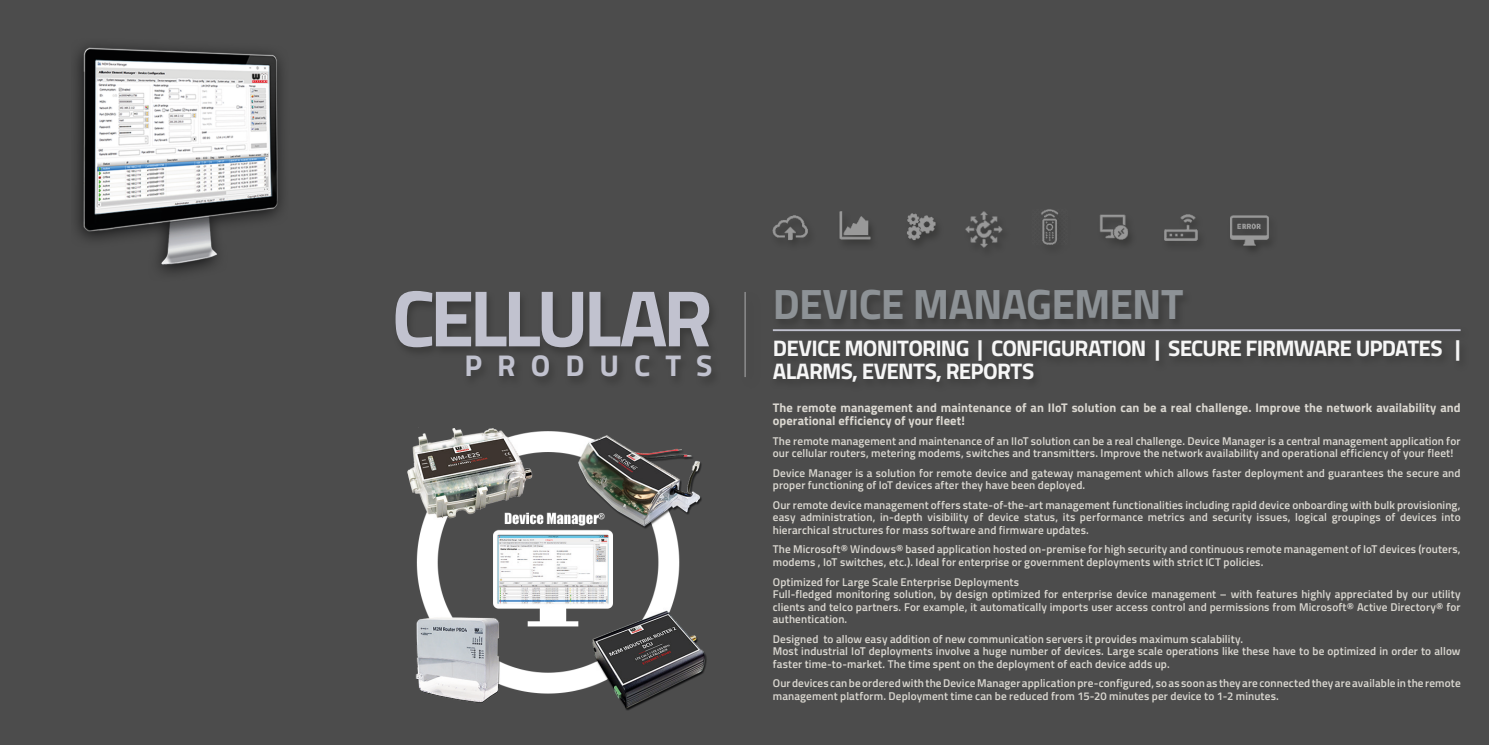
<style>
.page{position:relative;width:1489px;height:745px;background:#fff}
.page>*{position:absolute;margin:0;border:0;box-sizing:border-box;transform-origin:0 0}
.t1{font:700 80px "Titillium Web";letter-spacing:-.06em;color:#c1c2cf}
.t2{font:700 42.5px "Titillium Web";letter-spacing:-.02em;color:#8d9296}
.t3{font:700 30px "Titillium Web";color:#c1c2cf}
.t4{font:700 22.5px/22.5px "Titillium Web";letter-spacing:-.035em;color:#f6f6f6}
.t5{font:700 12.5px/12.5px "Titillium Web";letter-spacing:.005em;color:#dbd8d1}
.t6{font:600 11.25px/12.5px "Titillium Web";letter-spacing:.01em;color:#dbd8d1}
</style>
<div class="page">
<div style="left:0;top:0;width:1488px;height:744px;background:#4c4c4c"></div>
<div style="left:392px;top:289px;width:329px;height:99px;background:#484848"></div>
<hr style="left:744px;top:292px;width:1px;height:85px;background:#99999a">
<img style="left:407px;top:427px;width:300px;height:284px">
<div style="left:770px;top:326px;width:700px;height:15px;background:#1d1d1b;opacity:.3"></div>
<hr style="left:772px;top:329px;width:688px;height:2px;background:#c1c2cf">
<div style="left:772px;top:288px;width:420px;height:43px;background:#464645"></div>
<img style="left:772px;top:209px;width:498px;height:42px">
<img style="left:76px;top:45px;width:206px;height:228px">
<h1 class="t1" style="left:392px;top:257px;width:322px">CELLULAR</h1>
<h3 class="t3" style="left:464px;top:342px;width:249px">P R O D U C T S</h3>
<h2 class="t2" style="left:772px;top:272px;width:412px">DEVICE MANAGEMENT</h2>
<h3 class="t4" style="left:772px;top:336px;width:689px">DEVICE MONITORING | CONFIGURATION | SECURE FIRMWARE UPDATES |<br>ALARMS, EVENTS, REPORTS</h3>
<p class="t5" style="left:772px;top:401px;width:689px">The remote management and maintenance of an IIoT solution can be a real challenge. Improve the network availability and operational efficiency of your fleet!</p>
<p class="t6" style="left:772px;top:433px;width:689px">The remote management and maintenance of an IIoT solution can be a real challenge. Device Manager is a central management application for our cellular routers, metering modems, switches and transmitters. Improve the network availability and operational efficiency of your fleet!</p>
<p class="t6" style="left:772px;top:465px;width:689px">Device Manager is a solution for remote device and gateway management which allows faster deployment and guarantees the secure and proper functioning of IoT devices after they have been deployed.</p>
<p class="t6" style="left:772px;top:497px;width:689px;text-align:justify">Our remote device management offers state-of-the-art management functionalities including rapid device onboarding with bulk provisioning, easy administration, in-depth visibility of device status, its performance metrics and security issues, logical groupings of devices into hierarchical structures for mass software and firmware updates.</p>
<p class="t6" style="left:772px;top:542px;width:689px">The Microsoft® Windows® based application hosted on-premise for high security and continuous remote management of IoT devices (routers, modems , IoT switches, etc.). Ideal for enterprise or government deployments with strict ICT policies.</p>
<p class="t6" style="left:772px;top:574px;width:689px">Optimized for Large Scale Enterprise Deployments<br>Full-fledged monitoring solution, by design optimized for enterprise device management – with features highly appreciated by our utility clients and telco partners. For example, it automatically imports user access control and permissions from Microsoft® Active Directory® for authentication.</p>
<p class="t6" style="left:772px;top:631px;width:689px">Designed to allow easy addition of new communication servers it provides maximum scalability.<br>Most industrial IoT deployments involve a huge number of devices. Large scale operations like these have to be optimized in order to allow faster time-to-market. The time spent on the deployment of each device adds up.</p>
<p class="t6" style="left:772px;top:676px;width:689px">Our devices can be ordered with the Device Manager application pre-configured, so as soon as they are connected they are available in the remote management platform. Deployment time can be reduced from 15-20 minutes per device to 1-2 minutes.</p>
</div>
